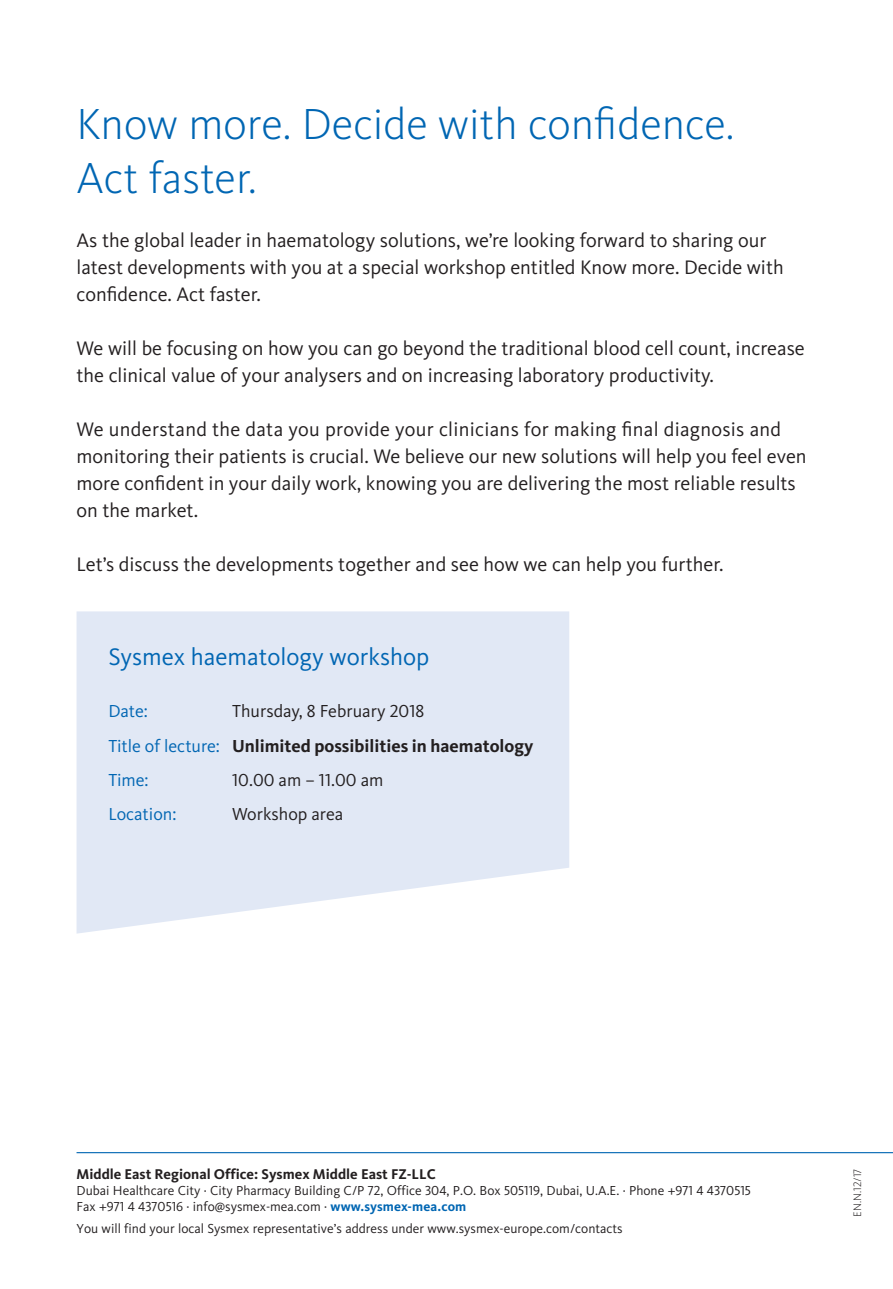
<style>
.page{position:relative;width:893px;height:1289px;background:#fff}
.page>*{position:absolute;margin:0;border:0;box-sizing:border-box;transform-origin:0 0}
.Headline_innen_20_22{font:300 45px "Kievit Pro";color:#0166b3}
.Subline_innen_11_13{font:24.75px "Kievit Pro";color:#0166b3}
.Copy_8_11_regular{font:20.25px/27px "Kievit Pro";color:#231f20}
.Subline_innen_11_13-2{font:700 18px "Kievit Pro";color:#231f20}
.Subline_innen_11_13-3{font:18px "Kievit Pro";color:#231f20}
.Subline_innen_11_13-4{font:18px "Kievit Pro";color:#0166b3}
.Adresse_6_5_10_bold{font:700 14.62px "Kievit Pro";color:#231f20}
.Adresse_6_7_regular{font:13.5px/15.8px "Kievit Pro";color:#231f20}
.Drucknorm_5_6{font:300 11.25px "Kievit Pro";color:#231f20}
.s1{font-weight:400;color:#0166b3}
.s2{font-weight:700;color:#0166b3}
</style>
<div class="page">
<svg style="left:77px;top:611px;width:492px;height:322px;background:#e4eaf6"></svg>
<hr style="left:77px;top:1152px;width:816px;height:1px;background:#0166b3">
<p class="Headline_innen_20_22" style="left:77px;top:97px;width:659px">Know more. Decide with confidence.</p>
<p class="Headline_innen_20_22" style="left:77px;top:151px;width:182px">Act faster.</p>
<p class="Copy_8_11_regular" style="left:77px;top:226px;width:709px">As the global leader in haematology solutions, we’re looking forward to sharing our latest developments with you at a special workshop entitled Know more. Decide with confidence. Act faster.</p>
<p class="Copy_8_11_regular" style="left:77px;top:334px;width:730px">We will be focusing on how you can go beyond the traditional blood cell count, increase the clinical value of your analysers and on increasing laboratory productivity.</p>
<p class="Copy_8_11_regular" style="left:77px;top:415px;width:732px">We understand the data you provide your clinicians for making final diagnosis and monitoring their patients is crucial. We believe our new solutions will help you feel even more confident in your daily work, knowing you are delivering the most reliable results on the market.</p>
<p class="Copy_8_11_regular" style="left:77px;top:550px;width:649px">Let’s discuss the developments together and see how we can help you further.</p>
<p class="Subline_innen_11_13" style="left:108px;top:642px;width:322px">Sysmex haematology workshop</p>
<p class="Subline_innen_11_13-4" style="left:108px;top:700px;width:41px">Date:</p>
<p class="Subline_innen_11_13-3" style="left:232px;top:700px;width:194px">Thursday, 8 February 2018</p>
<p class="Subline_innen_11_13-2" style="left:108px;top:734px;width:427px"><span class="s1">Title of lecture:</span> Unlimited possibilities in haematology</p>
<p class="Subline_innen_11_13-4" style="left:108px;top:769px;width:42px">Time:</p>
<p class="Subline_innen_11_13-3" style="left:232px;top:769px;width:153px">10.00 am – 11.00 am</p>
<p class="Subline_innen_11_13-4" style="left:108px;top:803px;width:70px">Location:</p>
<p class="Subline_innen_11_13-3" style="left:232px;top:803px;width:113px">Workshop area</p>
<p class="Adresse_6_5_10_bold" style="left:77px;top:1165px;width:361px">Middle East Regional Office: Sysmex Middle East FZ-LLC</p>
<p class="Adresse_6_7_regular" style="left:77px;top:1182px;width:676px">Dubai Healthcare City · City Pharmacy Building C/P 72, Office 304, P.O. Box 505119, Dubai, U.A.E. · Phone +971 4 4370515<br>Fax +971 4 4370516 · info@sysmex-mea.com · <span class="s2">www.sysmex-mea.com</span></p>
<p class="Adresse_6_7_regular" style="left:77px;top:1220px;width:548px">You will find your local Sysmex representative’s address under www.sysmex-europe.com/contacts</p>
<p class="Drucknorm_5_6" style="left:851px;top:1216px;width:49px;rotate:-90deg">EN.N.12/17</p>
</div>
